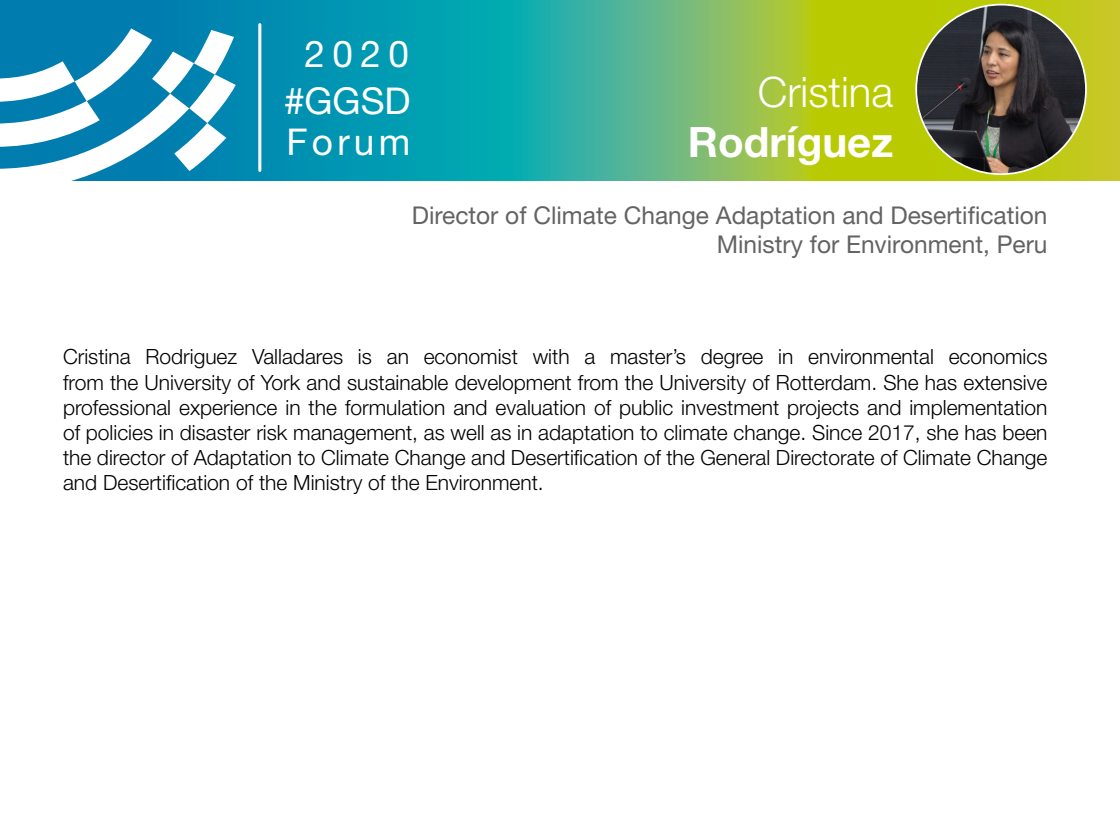
<style>
.page{position:relative;width:1120px;height:840px;background:#fff}
.page>*{position:absolute;margin:0;border:0;box-sizing:border-box;transform-origin:0 0}
.t1{font:700 42px "Helvetica Neue LT Pro";color:#fff}
.t2{font:300 42px "Helvetica Neue LT Pro";color:#fff}
.t3{font:36.93px/47.2px "Helvetica Neue LT Std";letter-spacing:.115em;color:#fff;text-align:center}
.t4{font:24.5px/29.4px "Helvetica Neue LT Std";color:#646363;text-align:right}
.t5{font:300 21px/25.2px "Helvetica Neue LT Pro";color:#000;text-align:justify}
</style>
<div class="page">
<svg style="left:0;top:0;width:1120px;height:180px;background:#52af77"></svg>
<img style="left:916px;top:5px;width:170px;height:169px;border-radius:85px">
<hr style="left:258px;top:25px;width:3px;height:145px;background:#fff">
<svg style="left:0;top:28px;width:236px;height:153px"></svg>
<h2 class="t3" style="left:284px;top:29px;width:128px">2020 #GGSD</h2>
<h2 class="t3" style="left:286px;top:118px;width:125px">Forum</h2>
<h1 class="t2" style="left:758px;top:66px;width:137px">Cristina</h1>
<h1 class="t1" style="left:688px;top:116px;width:207px">Rodríguez</h1>
<p class="t4" style="left:412px;top:200px;width:637px">Director of Climate Change Adaptation and Desertification<br>Ministry for Environment, Peru</p>
<p class="t5" style="left:63px;top:344px;width:986px">Cristina Rodriguez Valladares is an economist with a master’s degree in environmental economics from the University of York and sustainable development from the University of Rotterdam. She has extensive professional experience in the formulation and evaluation of public investment projects and implementation of policies in disaster risk management, as well as in adaptation to climate change. Since 2017, she has been the director of Adaptation to Climate Change and Desertification of the General Directorate of Climate Change and Desertification of the Ministry of the Environment.</p>
</div>
